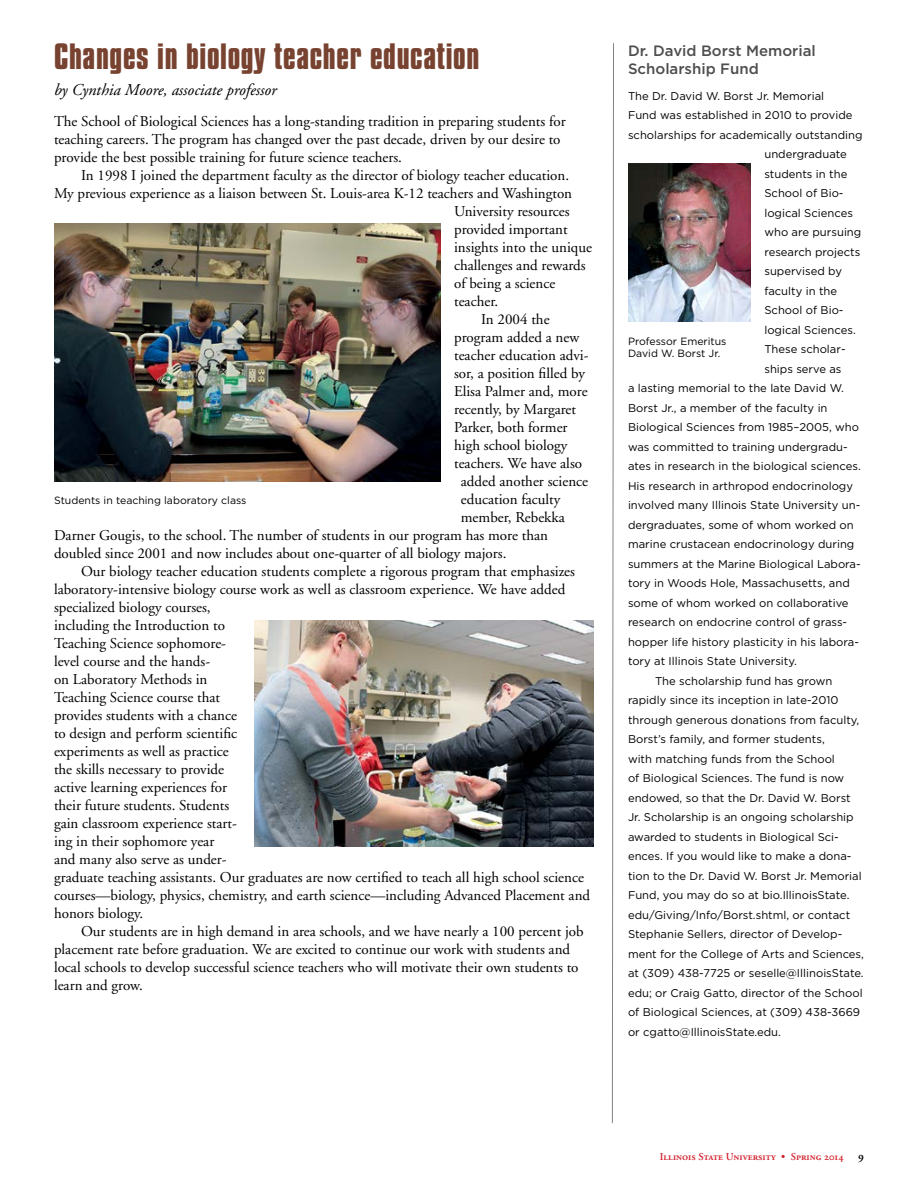
<style>
.page{position:relative;width:918px;height:1188px;background:#fff}
.page>*{position:absolute;margin:0;border:0;box-sizing:border-box;transform-origin:0 0}
.t1{font:700 31.5px "Compacta BT";letter-spacing:.02em;color:#774330}
.t2{font:italic 16.5px "Adobe Garamond";color:#000}
.t3{font:15px/18px "Adobe Garamond";color:#000}
.t4{font:500 15px/18px "Gotham";color:#4d4d4f}
.t5{font:11.25px "Gotham";color:#000}
.t6{font:10.5px/12.6px "Gotham";color:#000}
.t7{font:10.5px "Adobe Garamond Semibold SC";color:#d4202d}
.s1{font-size:12px;color:#000}
</style>
<div class="page">
<svg style="left:612px;top:43px;width:2px;height:1081px"></svg>
<img style="left:54px;top:223px;width:387px;height:258px">
<img style="left:254px;top:620px;width:340px;height:227px">
<img style="left:628px;top:163px;width:123px;height:159px">
<h1 class="t1" style="left:54px;top:37px;width:427px">Changes in biology teacher education</h1>
<p class="t2" style="left:54px;top:81px;width:224px">by Cynthia Moore, associate professor</p>
<p class="t3" style="left:54px;top:113px;width:513px">The School of Biological Sciences has a long-standing tradition in preparing students for teaching careers. The program has changed over the past decade, driven by our desire to provide the best possible training for future science teachers.</p>
<p class="t3" style="left:81px;top:167px;width:490px">In 1998 I joined the department faculty as the director of biology teacher education.</p>
<p class="t3" style="left:54px;top:185px;width:520px">My previous experience as a liaison between St. Louis-area K-12 teachers and Washington</p>
<p class="t3" style="left:454px;top:203px;width:117px">University resources</p>
<p class="t3" style="left:454px;top:221px;width:115px">provided important</p>
<p class="t3" style="left:454px;top:239px;width:139px">insights into the unique</p>
<p class="t3" style="left:454px;top:257px;width:133px">challenges and rewards</p>
<p class="t3" style="left:454px;top:275px;width:103px">of being a science</p>
<p class="t3" style="left:454px;top:293px;width:46px">teacher.</p>
<p class="t3" style="left:481px;top:311px;width:70px">In 2004 the</p>
<p class="t3" style="left:454px;top:329px;width:127px">program added a new</p>
<p class="t3" style="left:454px;top:347px;width:136px">teacher education advi-</p>
<p class="t3" style="left:454px;top:365px;width:133px">sor, a position filled by</p>
<p class="t3" style="left:454px;top:383px;width:135px">Elisa Palmer and, more</p>
<p class="t3" style="left:454px;top:401px;width:124px">recently, by Margaret</p>
<p class="t3" style="left:454px;top:419px;width:115px">Parker, both former</p>
<p class="t3" style="left:454px;top:437px;width:115px">high school biology</p>
<p class="t3" style="left:454px;top:455px;width:130px">teachers. We have also</p>
<p class="t3" style="left:461px;top:473px;width:129px">added another science</p>
<p class="t3" style="left:461px;top:491px;width:101px">education faculty</p>
<p class="t3" style="left:461px;top:509px;width:105px">member, Rebekka</p>
<p class="t3" style="left:54px;top:527px;width:496px">Darner Gougis, to the school. The number of students in our program has more than</p>
<p class="t3" style="left:54px;top:545px;width:454px">doubled since 2001 and now includes about one-quarter of all biology majors.</p>
<p class="t3" style="left:81px;top:563px;width:496px">Our biology teacher education students complete a rigorous program that emphasizes</p>
<p class="t3" style="left:54px;top:581px;width:513px">laboratory-intensive biology course work as well as classroom experience. We have added</p>
<p class="t3" style="left:54px;top:599px;width:158px">specialized biology courses,</p>
<p class="t3" style="left:54px;top:617px;width:173px">including the Introduction to</p>
<p class="t3" style="left:54px;top:635px;width:174px">Teaching Science sophomore-</p>
<p class="t3" style="left:54px;top:653px;width:158px">level course and the hands-</p>
<p class="t3" style="left:54px;top:671px;width:155px">on Laboratory Methods in</p>
<p class="t3" style="left:54px;top:689px;width:168px">Teaching Science course that</p>
<p class="t3" style="left:54px;top:707px;width:185px">provides students with a chance</p>
<p class="t3" style="left:54px;top:725px;width:185px">to design and perform scientific</p>
<p class="t3" style="left:54px;top:743px;width:176px">experiments as well as practice</p>
<p class="t3" style="left:54px;top:761px;width:172px">the skills necessary to provide</p>
<p class="t3" style="left:54px;top:779px;width:175px">active learning experiences for</p>
<p class="t3" style="left:54px;top:797px;width:177px">their future students. Students</p>
<p class="t3" style="left:54px;top:815px;width:185px">gain classroom experience start-</p>
<p class="t3" style="left:54px;top:833px;width:162px">ing in their sophomore year</p>
<p class="t3" style="left:54px;top:851px;width:174px">and many also serve as under-</p>
<p class="t3" style="left:54px;top:869px;width:531px">graduate teaching assistants. Our graduates are now certified to teach all high school science</p>
<p class="t3" style="left:54px;top:887px;width:538px">courses—biology, physics, chemistry, and earth science—including Advanced Placement and</p>
<p class="t3" style="left:54px;top:905px;width:91px">honors biology.</p>
<p class="t3" style="left:81px;top:923px;width:504px">Our students are in high demand in area schools, and we have nearly a 100 percent job</p>
<p class="t3" style="left:54px;top:941px;width:518px">placement rate before graduation. We are excited to continue our work with students and</p>
<p class="t3" style="left:54px;top:959px;width:526px">local schools to develop successful science teachers who will motivate their own students to</p>
<p class="t3" style="left:54px;top:977px;width:90px">learn and grow.</p>
<p class="t6" style="left:54px;top:494px;width:194px">Students in teaching laboratory class</p>
<p class="t4" style="left:628px;top:41px;width:189px">Dr. David Borst Memorial<br>Scholarship Fund</p>
<p class="t5" style="left:628px;top:90px;width:198px">The Dr. David W. Borst Jr. Memorial</p>
<p class="t5" style="left:628px;top:109px;width:226px">Fund was established in 2010 to provide</p>
<p class="t5" style="left:628px;top:129px;width:236px">scholarships for academically outstanding</p>
<p class="t5" style="left:764px;top:148px;width:84px">undergraduate</p>
<p class="t5" style="left:764px;top:168px;width:84px">students in the</p>
<p class="t5" style="left:764px;top:187px;width:81px">School of Bio-</p>
<p class="t5" style="left:764px;top:207px;width:90px">logical Sciences</p>
<p class="t5" style="left:764px;top:226px;width:98px">who are pursuing</p>
<p class="t5" style="left:764px;top:246px;width:98px">research projects</p>
<p class="t5" style="left:764px;top:265px;width:79px">supervised by</p>
<p class="t5" style="left:764px;top:285px;width:74px">faculty in the</p>
<p class="t5" style="left:764px;top:304px;width:81px">School of Bio-</p>
<p class="t5" style="left:764px;top:324px;width:93px">logical Sciences.</p>
<p class="t5" style="left:764px;top:343px;width:83px">These scholar-</p>
<p class="t5" style="left:764px;top:363px;width:79px">ships serve as</p>
<p class="t5" style="left:628px;top:382px;width:217px">a lasting memorial to the late David W.</p>
<p class="t5" style="left:628px;top:402px;width:201px">Borst Jr., a member of the faculty in</p>
<p class="t5" style="left:628px;top:421px;width:233px">Biological Sciences from 1985–2005, who</p>
<p class="t5" style="left:628px;top:441px;width:221px">was committed to training undergradu-</p>
<p class="t5" style="left:628px;top:460px;width:234px">ates in research in the biological sciences.</p>
<p class="t5" style="left:628px;top:480px;width:227px">His research in arthropod endocrinology</p>
<p class="t5" style="left:628px;top:499px;width:234px">involved many Illinois State University un-</p>
<p class="t5" style="left:628px;top:519px;width:227px">dergraduates, some of whom worked on</p>
<p class="t5" style="left:628px;top:538px;width:228px">marine crustacean endocrinology during</p>
<p class="t5" style="left:628px;top:558px;width:234px">summers at the Marine Biological Labora-</p>
<p class="t5" style="left:628px;top:577px;width:223px">tory in Woods Hole, Massachusetts, and</p>
<p class="t5" style="left:628px;top:597px;width:222px">some of whom worked on collaborative</p>
<p class="t5" style="left:628px;top:616px;width:221px">research on endocrine control of grass-</p>
<p class="t5" style="left:628px;top:636px;width:232px">hopper life history plasticity in his labora-</p>
<p class="t5" style="left:628px;top:655px;width:170px">tory at Illinois State University.</p>
<p class="t5" style="left:655px;top:675px;width:179px">The scholarship fund has grown</p>
<p class="t5" style="left:628px;top:694px;width:212px">rapidly since its inception in late-2010</p>
<p class="t5" style="left:628px;top:714px;width:233px">through generous donations from faculty,</p>
<p class="t5" style="left:628px;top:733px;width:198px">Borst’s family, and former students,</p>
<p class="t5" style="left:628px;top:753px;width:208px">with matching funds from the School</p>
<p class="t5" style="left:628px;top:772px;width:218px">of Biological Sciences. The fund is now</p>
<p class="t5" style="left:628px;top:792px;width:224px">endowed, so that the Dr. David W. Borst</p>
<p class="t5" style="left:628px;top:811px;width:227px">Jr. Scholarship is an ongoing scholarship</p>
<p class="t5" style="left:628px;top:831px;width:212px">awarded to students in Biological Sci-</p>
<p class="t5" style="left:628px;top:850px;width:225px">ences. If you would like to make a dona-</p>
<p class="t5" style="left:628px;top:870px;width:235px">tion to the Dr. David W. Borst Jr. Memorial</p>
<p class="t5" style="left:628px;top:889px;width:223px">Fund, you may do so at bio.IllinoisState.</p>
<p class="t5" style="left:628px;top:909px;width:224px">edu/Giving/Info/Borst.shtml, or contact</p>
<p class="t5" style="left:628px;top:928px;width:216px">Stephanie Sellers, director of Develop-</p>
<p class="t5" style="left:628px;top:948px;width:237px">ment for the College of Arts and Sciences,</p>
<p class="t5" style="left:628px;top:967px;width:237px">at (309) 438-7725 or seselle@IllinoisState.</p>
<p class="t5" style="left:628px;top:987px;width:236px">edu; or Craig Gatto, director of the School</p>
<p class="t5" style="left:628px;top:1006px;width:234px">of Biological Sciences, at (309) 438-3669</p>
<p class="t5" style="left:628px;top:1026px;width:154px">or cgatto@IllinoisState.edu.</p>
<p class="t6" style="left:628px;top:335px;width:100px">Professor Emeritus<br>David W. Borst Jr.</p>
<p class="t7" style="left:660px;top:1151px;width:206px">Illinois State University • Spring 2014 <span class="s1">9</span></p>
</div>
